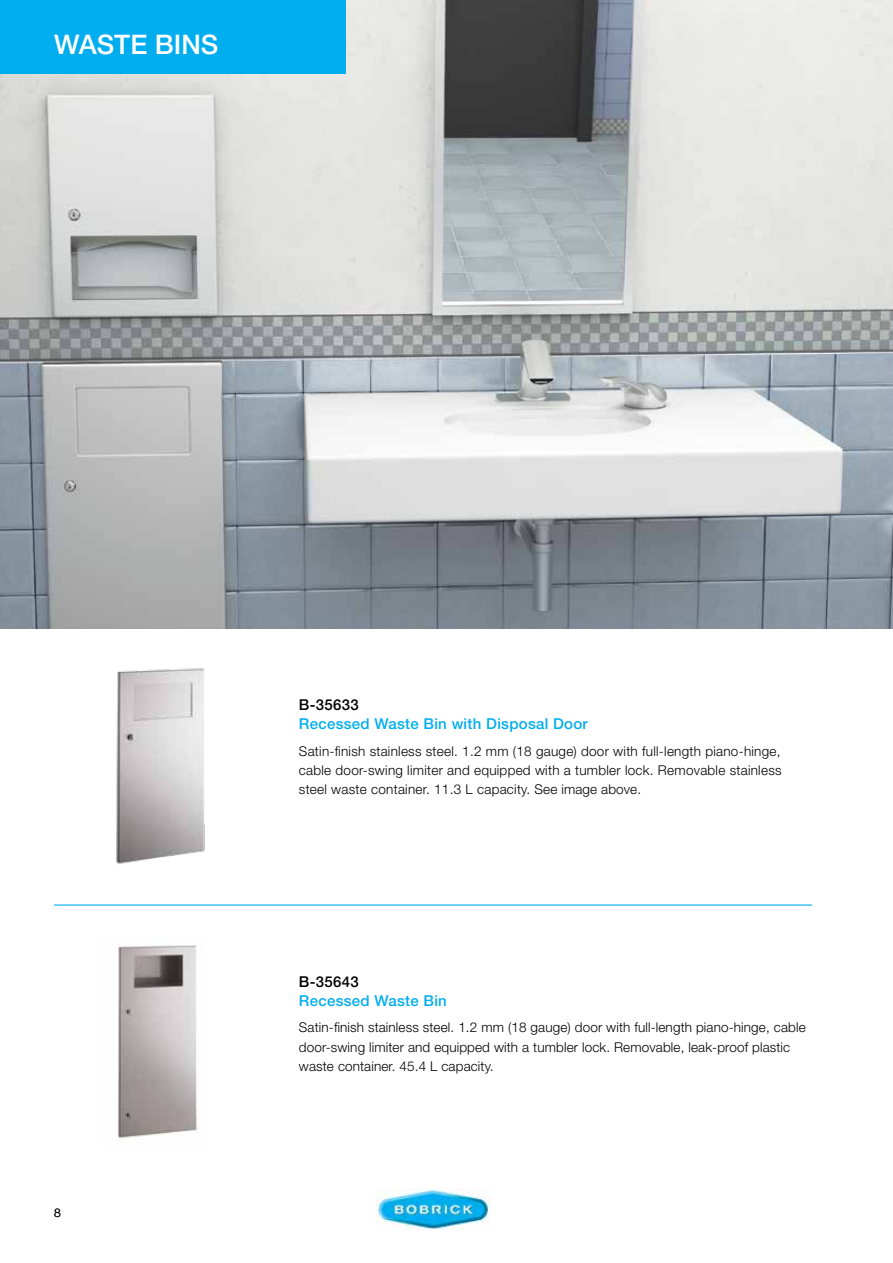
<style>
.page{position:relative;width:893px;height:1263px;background:#fff}
.page>*{position:absolute;margin:0;border:0;box-sizing:border-box;transform-origin:0 0}
.t1{font:500 27px "Helvetica Neue LT Std";color:#fff}
.t2{font:500 15px "Helvetica Neue LT Std";letter-spacing:.02em;color:#00aeef}
.t3{font:500 15px "Helvetica Neue LT Std";letter-spacing:.02em;color:#000}
.t4{font:300 13.5px/19.2px "Helvetica Neue LT Std";letter-spacing:.01em;color:#000;text-align:justify}
.t5{font:300 12px "Helvetica Neue LT Std";color:#000}
</style>
<div class="page">
<img style="left:377px;top:1189px;width:113px;height:40px">
<img style="left:0;top:0;width:893px;height:628px">
<img style="left:116px;top:668px;width:89px;height:196px">
<img style="left:116px;top:945px;width:86px;height:194px">
<hr style="left:54px;top:904px;width:758px;height:2px;background:#00aeef">
<div style="left:0;top:0;width:346px;height:74px;background:#00aeef"></div>
<h1 class="t1" style="left:54px;top:28px;width:166px">WASTE BINS</h1>
<p class="t5" style="left:54px;top:1205px;width:8px">8</p>
<p class="t3" style="left:299px;top:696px;width:61px">B-35633</p>
<p class="t2" style="left:299px;top:715px;width:290px">Recessed Waste Bin with Disposal Door</p>
<p class="t4" style="left:299px;top:741px;width:484px">Satin-finish stainless steel. 1.2 mm (18 gauge) door with full-length piano-hinge, cable door-swing limiter and equipped with a tumbler lock. Removable stainless steel waste container. 11.3 L capacity. See image above.</p>
<p class="t3" style="left:299px;top:972px;width:61px">B-35643</p>
<p class="t2" style="left:299px;top:992px;width:149px">Recessed Waste Bin</p>
<p class="t4" style="left:299px;top:1018px;width:508px;text-align:left">Satin-finish stainless steel. 1.2 mm (18 gauge) door with full-length piano-hinge, cable door-swing limiter and equipped with a tumbler lock. Removable, leak-proof plastic waste container. 45.4 L capacity.</p>
</div>
